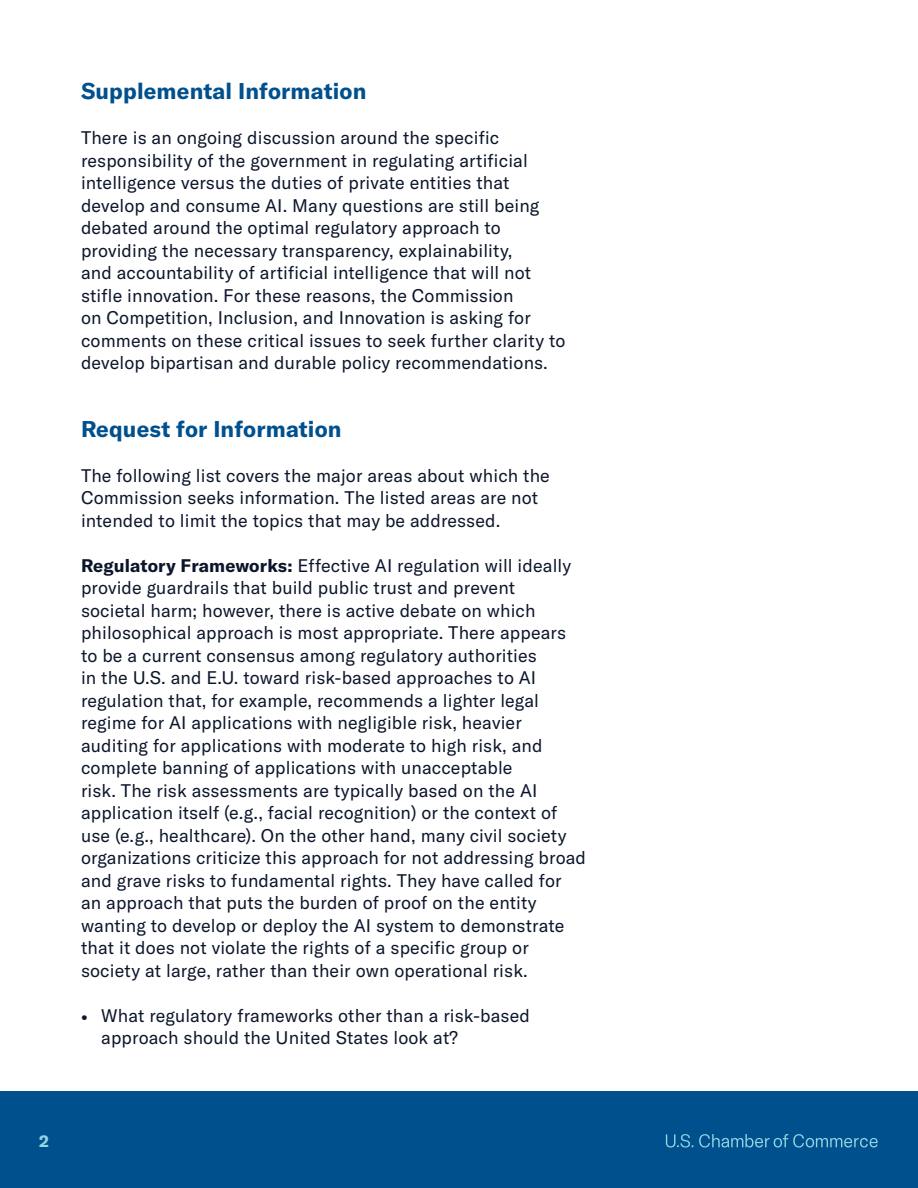
<style>
.page{position:relative;width:918px;height:1188px;background:#fff}
.page>*{position:absolute;margin:0;border:0;box-sizing:border-box;transform-origin:0 0}
.Subhead{font:700 22.5px "GT America";letter-spacing:.01em;color:#01508e}
.Body{font:18px/22.5px "GT America";letter-spacing:.005em;color:#0c162b}
.t1{font:700 16.5px "GT America";color:#93d6e1}
.s1{font-weight:700}
.s2{font-weight:700;font-size:16.5px}
</style>
<div class="page">
<div style="left:0;top:1091px;width:918px;height:97px;background:#01508e"></div>
<svg style="left:666px;top:1134px;width:212px;height:14px"></svg>
<p class="Subhead" style="left:81px;top:77px;width:287px">Supplemental Information</p>
<p class="Body" style="left:81px;top:126px;width:486px">There is an ongoing discussion around the specific responsibility of the government in regulating artificial intelligence versus the duties of private entities that develop and consume AI. Many questions are still being debated around the optimal regulatory approach to providing the necessary transparency, explainability,<br>and accountability of artificial intelligence that will not stifle innovation. For these reasons, the Commission<br>on Competition, Inclusion, and Innovation is asking for comments on these critical issues to seek further clarity to develop bipartisan and durable policy recommendations.</p>
<p class="Subhead" style="left:81px;top:414px;width:262px">Request for Information</p>
<p class="Body" style="left:81px;top:464px;width:470px">The following list covers the major areas about which the<br>Commission seeks information. The listed areas are not intended to limit the topics that may be addressed.</p>
<p class="Body" style="left:81px;top:554px;width:507px"><span class="s1">Regulatory Frameworks:</span> Effective AI regulation will ideally provide guardrails that build public trust and prevent<br>societal harm; however, there is active debate on which philosophical approach is most appropriate. There appears to be a current consensus among regulatory authorities<br>in the U.S. and E.U. toward risk-based approaches to AI regulation that, for example, recommends a lighter legal regime for AI applications with negligible risk, heavier auditing for applications with moderate to high risk, and complete banning of applications with unacceptable<br>risk. The risk assessments are typically based on the AI application itself (e.g., facial recognition) or the context of use (e.g., healthcare). On the other hand, many civil society organizations criticize this approach for not addressing broad and grave risks to fundamental rights. They have called for an approach that puts the burden of proof on the entity wanting to develop or deploy the AI system to demonstrate that it does not violate the rights of a specific group or society at large, rather than their own operational risk.</p>
<p class="Body" style="left:101px;top:1004px;width:430px;text-indent:-20px"><span class="s2">•</span> What regulatory frameworks other than a risk-based approach should the United States look at?</p>
<p class="t1" style="left:39px;top:1131px;width:11px">2</p>
</div>
